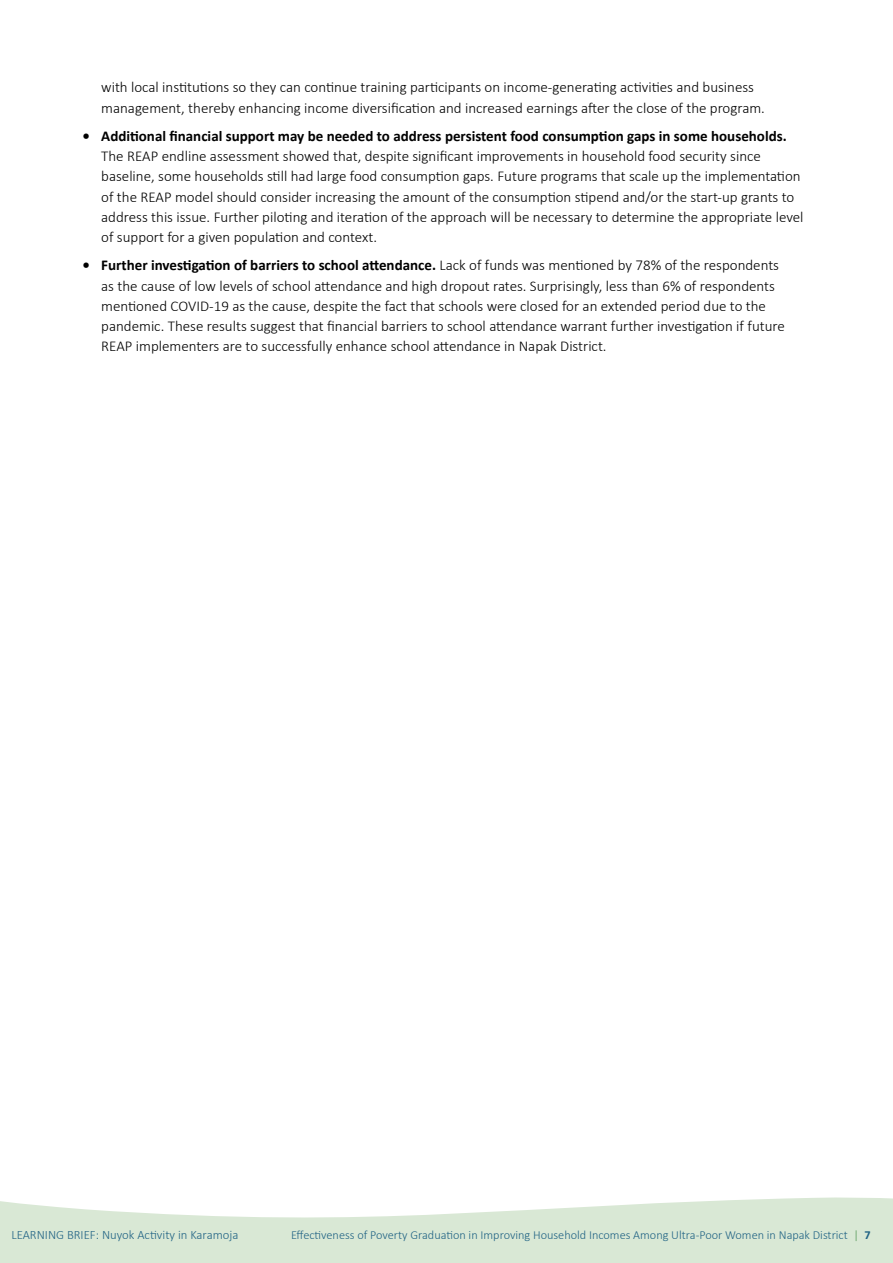
<style>
.page{position:relative;width:893px;height:1263px;background:#fff}
.page>*{position:absolute;margin:0;border:0;box-sizing:border-box;transform-origin:0 0}
.t1{font:300 15px/20.2px "Calibri";color:#000}
.t2{font:300 12.75px "Calibri";color:#226485}
.t3{font:300 12.3px "Calibri";color:#226485}
.s1{font-weight:700}
.s2{color:#519654}
</style>
<div class="page">
<svg style="left:0;top:1197px;width:893px;height:66px;fill:#d9e8d5"></svg>
<p class="t1" style="left:101px;top:77px;width:665px">with local institutions so they can continue training participants on income-generating activities and business management, thereby enhancing income diversification and increased earnings after the close of the program.</p>
<p class="t1" style="left:101px;top:126px;width:704px;text-indent:-19px"><span class="s1">• Additional financial support may be needed to address persistent food consumption gaps in some households.<br></span>The REAP endline assessment showed that, despite significant improvements in household food security since baseline, some households still had large food consumption gaps. Future programs that scale up the implementation of the REAP model should consider increasing the amount of the consumption stipend and/or the start-up grants to address this issue. Further piloting and iteration of the approach will be necessary to determine the appropriate level of support for a given population and context.</p>
<p class="t1" style="left:101px;top:255px;width:685px;text-indent:-19px"><span class="s1">• Further investigation of barriers to school attendance.</span> Lack of funds was mentioned by 78% of the respondents as the cause of low levels of school attendance and high dropout rates. Surprisingly, less than 6% of respondents mentioned COVID-19 as the cause, despite the fact that schools were closed for an extended period due to the pandemic. These results suggest that financial barriers to school attendance warrant further investigation if future REAP implementers are to successfully enhance school attendance in Napak District.</p>
<p class="t2" style="left:11px;top:1227px;width:229px">LEARNING BRIEF: Nuyok Activity in Karamoja</p>
<p class="t3" style="left:291px;top:1227px;width:581px">Effectiveness of Poverty Graduation in Improving Household Incomes Among Ultra-Poor Women in Napak District <span class="s2">|</span> <span class="s1">7</span></p>
</div>
